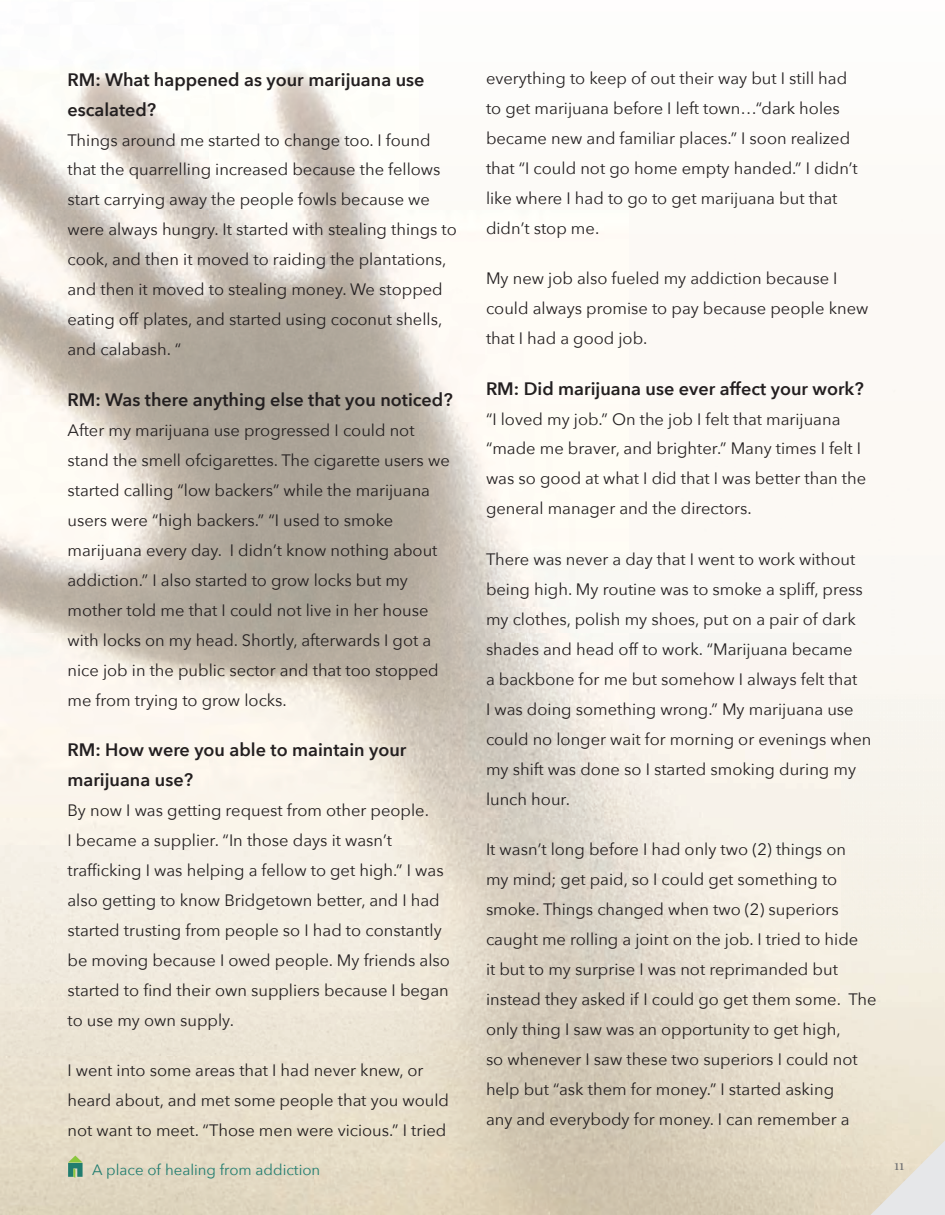
<style>
.page{position:relative;width:945px;height:1215px;background:#fff}
.page>*{position:absolute;margin:0;border:0;box-sizing:border-box;transform-origin:0 0}
.t1{font:600 18px/30px "Avenir Next";color:#231f20}
.t2{font:16.5px/30px "Avenir Next";color:#231f20}
.t3{font:15px "Avenir Next";color:#217d6f}
.t4{font:13.5px "Playfair Display";color:#6c6d70}
</style>
<div class="page">
<img style="left:0;top:70px;width:945px;height:1145px">
<svg style="left:870px;top:1140px;width:75px;height:75px;background:#e6e2d8"></svg>
<svg style="left:68px;top:1156px;width:15px;height:22px"></svg>
<p class="t1" style="left:68px;top:64px;width:359px">RM: What happened as your marijuana use escalated?</p>
<p class="t2" style="left:68px;top:124px;width:391px">Things around me started to change too. I found that the quarrelling increased because the fellows start carrying away the people fowls because we were always hungry. It started with stealing things to cook, and then it moved to raiding the plantations, and then it moved to stealing money. We stopped eating off plates, and started using coconut shells, and calabash. “</p>
<p class="t1" style="left:68px;top:384px;width:387px">RM: Was there anything else that you noticed?</p>
<p class="t2" style="left:68px;top:414px;width:384px">After my marijuana use progressed I could not stand the smell ofcigarettes. The cigarette users we started calling “low backers” while the marijuana users were “high backers.” “I used to smoke marijuana every day. I didn’t know nothing about addiction.” I also started to grow locks but my mother told me that I could not live in her house with locks on my head. Shortly, afterwards I got a nice job in the public sector and that too stopped me from trying to grow locks.</p>
<p class="t1" style="left:68px;top:734px;width:340px">RM: How were you able to maintain your marijuana use?</p>
<p class="t2" style="left:68px;top:795px;width:384px">By now I was getting request from other people.<br>I became a supplier. “In those days it wasn’t trafficking I was helping a fellow to get high.” I was also getting to know Bridgetown better, and I had started trusting from people so I had to constantly be moving because I owed people. My friends also started to find their own suppliers because I began to use my own supply.</p>
<p class="t2" style="left:68px;top:1055px;width:383px">I went into some areas that I had never knew, or heard about, and met some people that you would not want to meet. “Those men were vicious.” I tried</p>
<p class="t3" style="left:92px;top:1157px;width:230px">A place of healing from addiction</p>
<p class="t2" style="left:486px;top:63px;width:373px">everything to keep of out their way but I still had to get marijuana before I left town…“dark holes became new and familiar places.” I soon realized that “I could not go home empty handed.” I didn’t like where I had to go to get marijuana but that didn’t stop me.</p>
<p class="t2" style="left:486px;top:263px;width:384px">My new job also fueled my addiction because I could always promise to pay because people knew that I had a good job.</p>
<p class="t1" style="left:486px;top:373px;width:379px">RM: Did marijuana use ever affect your work?</p>
<p class="t2" style="left:486px;top:403px;width:382px">“I loved my job.” On the job I felt that marijuana “made me braver, and brighter.” Many times I felt I was so good at what I did that I was better than the general manager and the directors.</p>
<p class="t2" style="left:486px;top:543px;width:387px">There was never a day that I went to work without being high. My routine was to smoke a spliff, press my clothes, polish my shoes, put on a pair of dark shades and head off to work. “Marijuana became<br>a backbone for me but somehow I always felt that<br>I was doing something wrong.” My marijuana use could no longer wait for morning or evenings when my shift was done so I started smoking during my lunch hour.</p>
<p class="t2" style="left:486px;top:834px;width:392px">It wasn’t long before I had only two (2) things on<br>my mind; get paid, so I could get something to smoke. Things changed when two (2) superiors caught me rolling a joint on the job. I tried to hide<br>it but to my surprise I was not reprimanded but instead they asked if I could go get them some. The only thing I saw was an opportunity to get high,<br>so whenever I saw these two superiors I could not help but “ask them for money.” I started asking<br>any and everybody for money. I can remember a</p>
<p class="t4" style="left:894px;top:1156px;width:11px">11</p>
</div>
